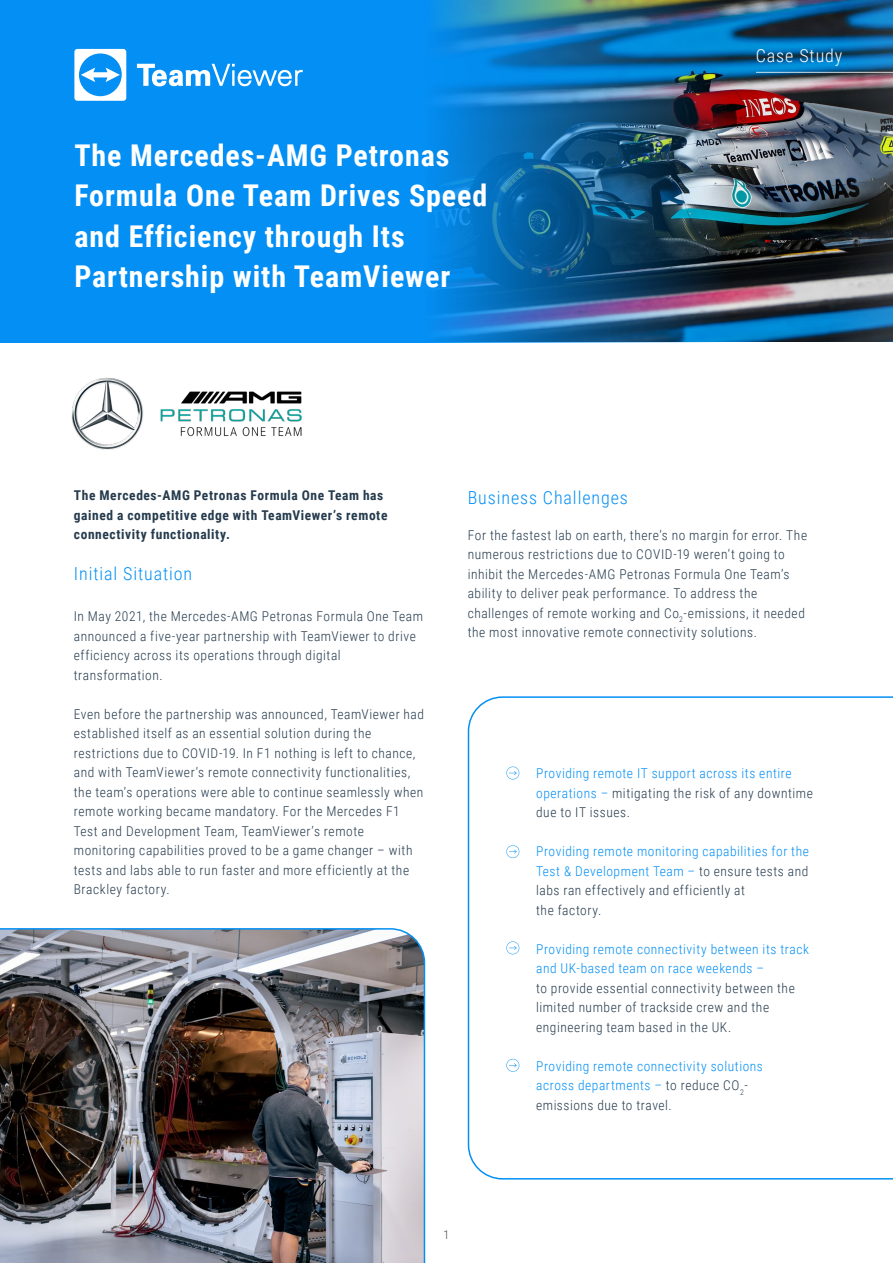
<style>
.page{position:relative;width:893px;height:1263px;background:#fff}
.page>*{position:absolute;margin:0;border:0;box-sizing:border-box;transform-origin:0 0}
.t1{font:700 30px/40.5px "Roboto Condensed";letter-spacing:.03em;color:#fff}
.t2{font:300 18px "Roboto Condensed";letter-spacing:.05em;color:#038ff4}
.t3{font:300 18px "Roboto Condensed";letter-spacing:.05em;color:#fff}
.t4{font:300 13.5px/19.5px "Roboto Condensed";letter-spacing:.04em;color:#253b4d}
.t5{font:300 13.5px/19.5px "Roboto Condensed";letter-spacing:.04em;color:#038ff4}
.t6{font:700 13.5px/19.5px "Roboto Condensed";letter-spacing:.045em;color:#253b4d}
.t7{font:300 12px "Roboto Condensed";color:#494948}
.s1{color:#253b4d}
</style>
<div class="page">
<img style="left:743px;top:0;width:150px;height:341px">
<img style="left:71px;top:378px;width:230px;height:72px">
<img style="left:0;top:0;width:743px;height:342px">
<svg style="left:756px;top:72px;width:137px;height:1px"></svg>
<svg style="left:74px;top:49px;width:52px;height:52px"></svg>
<svg style="left:137px;top:64px;width:166px;height:22px"></svg>
<img style="left:0;top:928px;width:425px;height:335px">
<svg style="left:468px;top:696px;width:425px;height:483px"></svg>
<svg style="left:506px;top:766px;width:13px;height:13px"></svg>
<svg style="left:506px;top:845px;width:13px;height:13px"></svg>
<svg style="left:506px;top:941px;width:13px;height:13px"></svg>
<svg style="left:506px;top:1059px;width:13px;height:13px"></svg>
<h1 class="t1" style="left:74px;top:133px;width:414px">The Mercedes-AMG Petronas<br>Formula One Team Drives Speed and Efficiency through Its<br>Partnership with TeamViewer</h1>
<h2 class="t3" style="left:756px;top:43px;width:88px">Case Study</h2>
<p class="t6" style="left:74px;top:485px;width:315px">The Mercedes-AMG Petronas Formula One Team has gained a competitive edge with TeamViewer’s remote connectivity functionality.</p>
<h2 class="t2" style="left:74px;top:561px;width:120px">Initial Situation</h2>
<p class="t4" style="left:74px;top:606px;width:351px">In May 2021, the Mercedes-AMG Petronas Formula One Team announced a five-year partnership with TeamViewer to drive efficiency across its operations through digital transformation.</p>
<p class="t4" style="left:74px;top:704px;width:352px">Even before the partnership was announced, TeamViewer had established itself as an essential solution during the restrictions due to COVID-19. In F1 nothing is left to chance, and with TeamViewer’s remote connectivity functionalities, the team’s operations were able to continue seamlessly when remote working became mandatory. For the Mercedes F1<br>Test and Development Team, TeamViewer’s remote monitoring capabilities proved to be a game changer – with tests and labs able to run faster and more efficiently at the Brackley factory.</p>
<h2 class="t2" style="left:468px;top:485px;width:162px">Business Challenges</h2>
<p class="t4" style="left:468px;top:524px;width:341px">For the fastest lab on earth, there’s no margin for error. The numerous restrictions due to COVID-19 weren‘t going to inhibit the Mercedes-AMG Petronas Formula One Team’s ability to deliver peak performance. To address the challenges of remote working and Co<sub>2</sub>-emissions, it needed the most innovative remote connectivity solutions.</p>
<p class="t5" style="left:536px;top:763px;width:278px">Providing remote IT support across its entire operations – <span class="s1">mitigating the risk of any downtime due to IT issues.</span></p>
<p class="t5" style="left:536px;top:841px;width:274px">Providing remote monitoring capabilities for the Test &amp; Development Team – <span class="s1">to ensure tests and labs ran effectively and efficiently at<br>the factory.</span></p>
<p class="t5" style="left:536px;top:939px;width:274px">Providing remote connectivity between its track and UK-based team on race weekends –</p>
<p class="t4" style="left:536px;top:978px;width:260px">to provide essential connectivity between the limited number of trackside crew and the engineering team based in the UK.</p>
<p class="t5" style="left:536px;top:1056px;width:228px">Providing remote connectivity solutions across departments – <span class="s1">to reduce CO</span><sub>2</sub><span class="s1">- emissions due to travel.</span></p>
<p class="t7" style="left:444px;top:1226px;width:7px">1</p>
</div>
